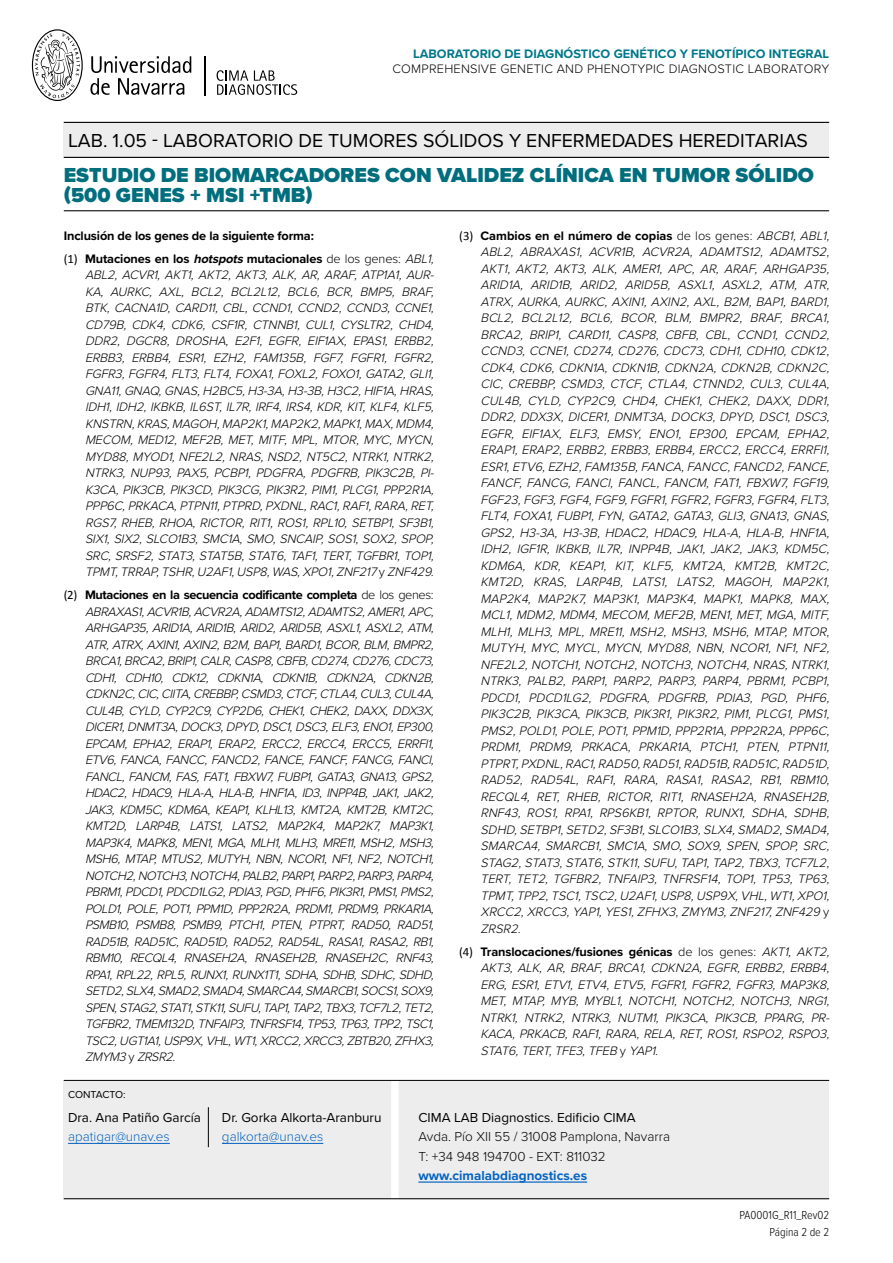
<style>
.page{position:relative;width:893px;height:1263px;background:#fff}
.page>*{position:absolute;margin:0;border:0;box-sizing:border-box;transform-origin:0 0}
.t1{font:900 21px/20.1px "Proxima Nova";color:#006e7d}
.t2{font:19.5px "Proxima Nova";color:#000}
.t3{font:13.5px "Proxima Nova";color:#000}
.t4{font:300 13.5px/19.5px "Proxima Nova";color:#000}
.t5{font:300 13.5px "Proxima Nova";color:#0563c1}
.t6{font:700 13.5px "Proxima Nova";color:#0563c1}
.t7{font:italic 300 12.75px/16.5px "Proxima Nova";color:#000;text-align:justify}
.t8{font:700 12.75px/22.8px "Proxima Nova";letter-spacing:-.01em;color:#000}
.t9{font:300 12.75px "Proxima Nova";letter-spacing:.02em;color:#000}
.t10{font:700 12.75px "Proxima Nova";color:#00798a}
.t11{font:300 12px/16.5px "Proxima Nova Cond";color:#000;text-align:right}
.t12{font:10.5px "Proxima Nova";color:#000}
.s1{font-family:"Calibri";font-weight:400}
.s2{font-style:italic}
.s3{font-weight:300}
.s4{font-weight:300;font-style:italic}
.s5{font-style:normal}
.s6{font-family:"Calibri";font-weight:400;font-style:normal}
.s7{font-weight:700;font-style:normal}
</style>
<div class="page">
<hr style="left:64px;top:210px;width:765px;height:1px;background:#000">
<div style="left:64px;top:1080px;width:765px;height:119px;background:#ededed"></div>
<hr style="left:208px;top:1107px;width:1px;height:40px;background:#000">
<hr style="left:418px;top:1181px;width:169px;height:2px;background:#0563c1">
<hr style="left:68px;top:1143px;width:102px;height:1px;background:#0563c1">
<hr style="left:222px;top:1143px;width:101px;height:1px;background:#0563c1">
<div style="left:391px;top:1080px;width:8px;height:119px;background:#fff"></div>
<hr style="left:64px;top:1080px;width:765px;height:1px;background:#000">
<hr style="left:64px;top:1198px;width:765px;height:1px;background:#000">
<div style="left:64px;top:122px;width:765px;height:35px;background:#ededed"></div>
<hr style="left:64px;top:122px;width:765px;height:1px;background:#000">
<hr style="left:64px;top:157px;width:765px;height:1px;background:#000">
<hr style="left:205px;top:56px;width:1px;height:39px;background:#000">
<svg style="left:32px;top:29px;width:51px;height:72px"></svg>
<svg style="left:90px;top:56px;width:101px;height:39px"></svg>
<svg style="left:217px;top:70px;width:80px;height:25px"></svg>
<p class="t10" style="left:413px;top:44px;width:418px">LABORATORIO DE DIAGNÓSTICO GENÉTICO Y FENOTÍPICO INTEGRAL</p>
<p class="t9" style="left:392px;top:59px;width:438px">COMPREHENSIVE GENETIC AND PHENOTYPIC DIAGNOSTIC LABORATORY</p>
<h2 class="t2" style="left:68px;top:126px;width:741px">LAB. 1.05 - LABORATORIO DE TUMORES SÓLIDOS Y ENFERMEDADES HEREDITARIAS</h2>
<h1 class="t1" style="left:64px;top:165px;width:752px">ESTUDIO DE BIOMARCADORES CON VALIDEZ CLÍNICA EN TUMOR SÓLIDO (500 GENES + MSI +TMB)</h1>
<p class="t8" style="left:64px;top:224px;width:375px">Inclusión de los genes de la siguiente forma:<br><span class="s1">(1)</span> Mutaciones en los <span class="s2">hotspots</span>mutacionales <span class="s3">de los genes:</span> <span class="s4">ABL1,</span></p>
<p class="t7" style="left:85px;top:266px;width:354px">ABL2, ACVR1, AKT1, AKT2, AKT3, ALK, AR, ARAF, ATP1A1, AUR-KA, AURKC, AXL, BCL2, BCL2L12, BCL6, BCR, BMP5, BRAF, BTK,CACNA1D,CARD11,CBL,CCND1,CCND2,CCND3,CCNE1, CD79B, CDK4, CDK6, CSF1R, CTNNB1, CUL1, CYSLTR2, CHD4, DDR2, DGCR8, DROSHA, E2F1, EGFR, EIF1AX, EPAS1, ERBB2, ERBB3, ERBB4, ESR1, EZH2, FAM135B, FGF7, FGFR1, FGFR2, FGFR3,FGFR4,FLT3,FLT4,FOXA1,FOXL2,FOXO1,GATA2,GLI1, GNA11,GNAQ,GNAS,H2BC5,H3-3A,H3-3B,H3C2,HIF1A,HRAS, IDH1,IDH2,IKBKB,IL6ST,IL7R,IRF4,IRS4,KDR,KIT,KLF4,KLF5, KNSTRN,KRAS,MAGOH,MAP2K1,MAP2K2,MAPK1,MAX,MDM4, MECOM, MED12, MEF2B, MET, MITF, MPL, MTOR, MYC, MYCN, MYD88,MYOD1,NFE2L2,NRAS,NSD2,NT5C2,NTRK1,NTRK2, NTRK3, NUP93, PAX5, PCBP1, PDGFRA, PDGFRB, PIK3C2B, PI-K3CA,PIK3CB,PIK3CD,PIK3CG,PIK3R2,PIM1,PLCG1,PPP2R1A, PPP6C,PRKACA,PTPN11,PTPRD,PXDNL,RAC1,RAF1,RARA,RET, RGS7,RHEB,RHOA,RICTOR,RIT1,ROS1,RPL10,SETBP1,SF3B1, SIX1,SIX2,SLCO1B3,SMC1A,SMO,SNCAIP,SOS1,SOX2,SPOP, SRC,SRSF2,STAT3,STAT5B,STAT6,TAF1,TERT,TGFBR1,TOP1, TPMT,TRRAP,TSHR,U2AF1,USP8,WAS,XPO1,ZNF217<span class="s5">y</span> ZNF429.</p>
<p class="t7" style="left:85px;top:586px;width:354px;text-align:left;text-indent:-21px"><span class="s6">(2)</span> <span class="s7">Mutaciones en la secuencia codificante completa</span> <span class="s5">de los genes:<br></span>ABRAXAS1,ACVR1B,ACVR2A,ADAMTS12,ADAMTS2,AMER1,APC, ARHGAP35,ARID1A,ARID1B,ARID2,ARID5B,ASXL1,ASXL2,ATM, ATR,ATRX,AXIN1,AXIN2,B2M,BAP1,BARD1,BCOR,BLM,BMPR2, BRCA1,BRCA2,BRIP1,CALR,CASP8,CBFB,CD274,CD276,CDC73, CDH1, CDH10, CDK12, CDKN1A, CDKN1B, CDKN2A, CDKN2B, CDKN2C,CIC,CIITA,CREBBP,CSMD3,CTCF,CTLA4,CUL3,CUL4A, CUL4B,CYLD,CYP2C9,CYP2D6,CHEK1,CHEK2,DAXX,DDX3X, DICER1,DNMT3A,DOCK3,DPYD,DSC1,DSC3,ELF3,ENO1,EP300, EPCAM, EPHA2, ERAP1, ERAP2, ERCC2, ERCC4, ERCC5, ERRFI1, ETV6,FANCA,FANCC,FANCD2,FANCE,FANCF,FANCG,FANCI, FANCL,FANCM,FAS,FAT1,FBXW7,FUBP1,GATA3,GNA13,GPS2, HDAC2, HDAC9, HLA-A, HLA-B, HNF1A, ID3, INPP4B, JAK1, JAK2, JAK3, KDM5C, KDM6A, KEAP1, KLHL13, KMT2A, KMT2B, KMT2C, KMT2D, LARP4B, LATS1, LATS2, MAP2K4, MAP2K7, MAP3K1, MAP3K4,MAPK8,MEN1,MGA,MLH1,MLH3,MRE11,MSH2,MSH3, MSH6,MTAP,MTUS2,MUTYH,NBN,NCOR1,NF1,NF2,NOTCH1, NOTCH2,NOTCH3,NOTCH4,PALB2,PARP1,PARP2,PARP3,PARP4, PBRM1,PDCD1,PDCD1LG2,PDIA3,PGD,PHF6,PIK3R1,PMS1,PMS2, POLD1,POLE,POT1,PPM1D,PPP2R2A,PRDM1,PRDM9,PRKAR1A, PSMB10, PSMB8, PSMB9, PTCH1, PTEN, PTPRT, RAD50, RAD51, RAD51B, RAD51C, RAD51D, RAD52, RAD54L, RASA1, RASA2, RB1, RBM10, RECQL4, RNASEH2A, RNASEH2B, RNASEH2C, RNF43, RPA1,RPL22,RPL5,RUNX1,RUNX1T1,SDHA,SDHB,SDHC,SDHD, SETD2,SLX4,SMAD2,SMAD4,SMARCA4,SMARCB1,SOCS1,SOX9, SPEN,STAG2,STAT1,STK11,SUFU,TAP1,TAP2,TBX3,TCF7L2,TET2, TGFBR2,TMEM132D,TNFAIP3,TNFRSF14,TP53,TP63,TPP2,TSC1, TSC2,UGT1A1,USP9X,VHL,WT1,XRCC2,XRCC3,ZBTB20,ZFHX3, ZMYM3<span class="s5">y</span> ZRSR2.</p>
<p class="t7" style="left:480px;top:227px;width:354px;text-align:left;text-indent:-21px"><span class="s6">(3)</span> <span class="s7">Cambios en el número de copias</span> <span class="s5">de los genes:</span> ABCB1,ABL1, ABL2, ABRAXAS1, ACVR1B, ACVR2A, ADAMTS12, ADAMTS2, AKT1, AKT2, AKT3, ALK, AMER1, APC, AR, ARAF, ARHGAP35, ARID1A, ARID1B, ARID2, ARID5B, ASXL1, ASXL2, ATM, ATR, ATRX,AURKA,AURKC,AXIN1,AXIN2,AXL,B2M,BAP1,BARD1, BCL2, BCL2L12, BCL6, BCOR, BLM, BMPR2, BRAF, BRCA1, BRCA2, BRIP1, CARD11, CASP8, CBFB, CBL, CCND1, CCND2, CCND3,CCNE1,CD274,CD276,CDC73,CDH1,CDH10,CDK12, CDK4,CDK6,CDKN1A,CDKN1B,CDKN2A,CDKN2B,CDKN2C, CIC, CREBBP, CSMD3, CTCF, CTLA4, CTNND2, CUL3, CUL4A, CUL4B, CYLD, CYP2C9, CHD4, CHEK1, CHEK2, DAXX, DDR1, DDR2,DDX3X,DICER1,DNMT3A,DOCK3,DPYD,DSC1,DSC3, EGFR, EIF1AX, ELF3, EMSY, ENO1, EP300, EPCAM, EPHA2, ERAP1,ERAP2,ERBB2,ERBB3,ERBB4,ERCC2,ERCC4,ERRFI1, ESR1,ETV6,EZH2,FAM135B,FANCA,FANCC,FANCD2,FANCE, FANCF, FANCG, FANCI, FANCL, FANCM, FAT1, FBXW7, FGF19, FGF23,FGF3,FGF4,FGF9,FGFR1,FGFR2,FGFR3,FGFR4,FLT3, FLT4,FOXA1,FUBP1,FYN,GATA2,GATA3,GLI3,GNA13,GNAS, GPS2, H3-3A, H3-3B, HDAC2, HDAC9, HLA-A, HLA-B, HNF1A, IDH2, IGF1R, IKBKB, IL7R, INPP4B, JAK1, JAK2, JAK3, KDM5C, KDM6A, KDR, KEAP1, KIT, KLF5, KMT2A, KMT2B, KMT2C, KMT2D, KRAS, LARP4B, LATS1, LATS2, MAGOH, MAP2K1, MAP2K4, MAP2K7, MAP3K1, MAP3K4, MAPK1, MAPK8, MAX, MCL1,MDM2,MDM4,MECOM,MEF2B,MEN1,MET,MGA,MITF, MLH1, MLH3, MPL, MRE11, MSH2, MSH3, MSH6, MTAP, MTOR, MUTYH, MYC, MYCL, MYCN, MYD88, NBN, NCOR1, NF1, NF2, NFE2L2,NOTCH1,NOTCH2,NOTCH3,NOTCH4,NRAS,NTRK1, NTRK3, PALB2, PARP1, PARP2, PARP3, PARP4, PBRM1, PCBP1, PDCD1, PDCD1LG2, PDGFRA, PDGFRB, PDIA3, PGD, PHF6, PIK3C2B, PIK3CA, PIK3CB, PIK3R1, PIK3R2, PIM1, PLCG1, PMS1, PMS2,POLD1,POLE,POT1,PPM1D,PPP2R1A,PPP2R2A,PPP6C, PRDM1, PRDM9, PRKACA, PRKAR1A, PTCH1, PTEN, PTPN11, PTPRT,PXDNL,RAC1,RAD50,RAD51,RAD51B,RAD51C,RAD51D, RAD52, RAD54L, RAF1, RARA, RASA1, RASA2, RB1, RBM10, RECQL4, RET, RHEB, RICTOR, RIT1, RNASEH2A, RNASEH2B, RNF43, ROS1, RPA1, RPS6KB1, RPTOR, RUNX1, SDHA, SDHB, SDHD,SETBP1,SETD2,SF3B1,SLCO1B3,SLX4,SMAD2,SMAD4, SMARCA4, SMARCB1, SMC1A, SMO, SOX9, SPEN, SPOP, SRC, STAG2,STAT3,STAT6,STK11,SUFU,TAP1,TAP2,TBX3,TCF7L2, TERT, TET2, TGFBR2, TNFAIP3, TNFRSF14, TOP1, TP53, TP63, TPMT,TPP2,TSC1,TSC2,U2AF1,USP8,USP9X,VHL,WT1,XPO1, XRCC2,XRCC3,YAP1,YES1,ZFHX3,ZMYM3,ZNF217,ZNF429 <span class="s5">y </span>ZRSR2.</p>
<p class="t7" style="left:480px;top:943px;width:354px;text-indent:-21px"><span class="s6">(4)</span> <span class="s7">Translocaciones/fusiones génicas</span> <span class="s5">de los genes:</span> AKT1, AKT2, AKT3, ALK, AR, BRAF, BRCA1, CDKN2A, EGFR, ERBB2, ERBB4, ERG,ESR1,ETV1,ETV4,ETV5,FGFR1,FGFR2,FGFR3,MAP3K8, MET, MTAP, MYB, MYBL1, NOTCH1, NOTCH2, NOTCH3, NRG1, NTRK1, NTRK2, NTRK3, NUTM1, PIK3CA, PIK3CB, PPARG, PR-KACA,PRKACB,RAF1,RARA,RELA,RET,ROS1,RSPO2,RSPO3, STAT6,TERT,TFE3,TFEB <span class="s5">y</span> YAP1.</p>
<p class="t12" style="left:68px;top:1087px;width:59px">CONTACTO:</p>
<p class="t3" style="left:68px;top:1107px;width:134px">Dra. Ana Patiño García</p>
<p class="t5" style="left:68px;top:1126px;width:103px">apatigar@unav.es</p>
<p class="t3" style="left:222px;top:1107px;width:161px">Dr. Gorka Alkorta-Aranburu</p>
<p class="t5" style="left:222px;top:1126px;width:103px">galkorta@unav.es</p>
<p class="t3" style="left:418px;top:1107px;width:219px">CIMA LAB Diagnostics. Edificio CIMA</p>
<p class="t4" style="left:418px;top:1126px;width:253px">Avda. Pío XII 55 / 31008 Pamplona, Navarra<br>T: +34 948 194700 - EXT: 811032</p>
<p class="t6" style="left:418px;top:1165px;width:170px">www.cimalabdiagnostics.es</p>
<p class="t11" style="left:740px;top:1206px;width:91px">PA0001G_R11_Rev02<br>Página 2 de 2</p>
</div>
